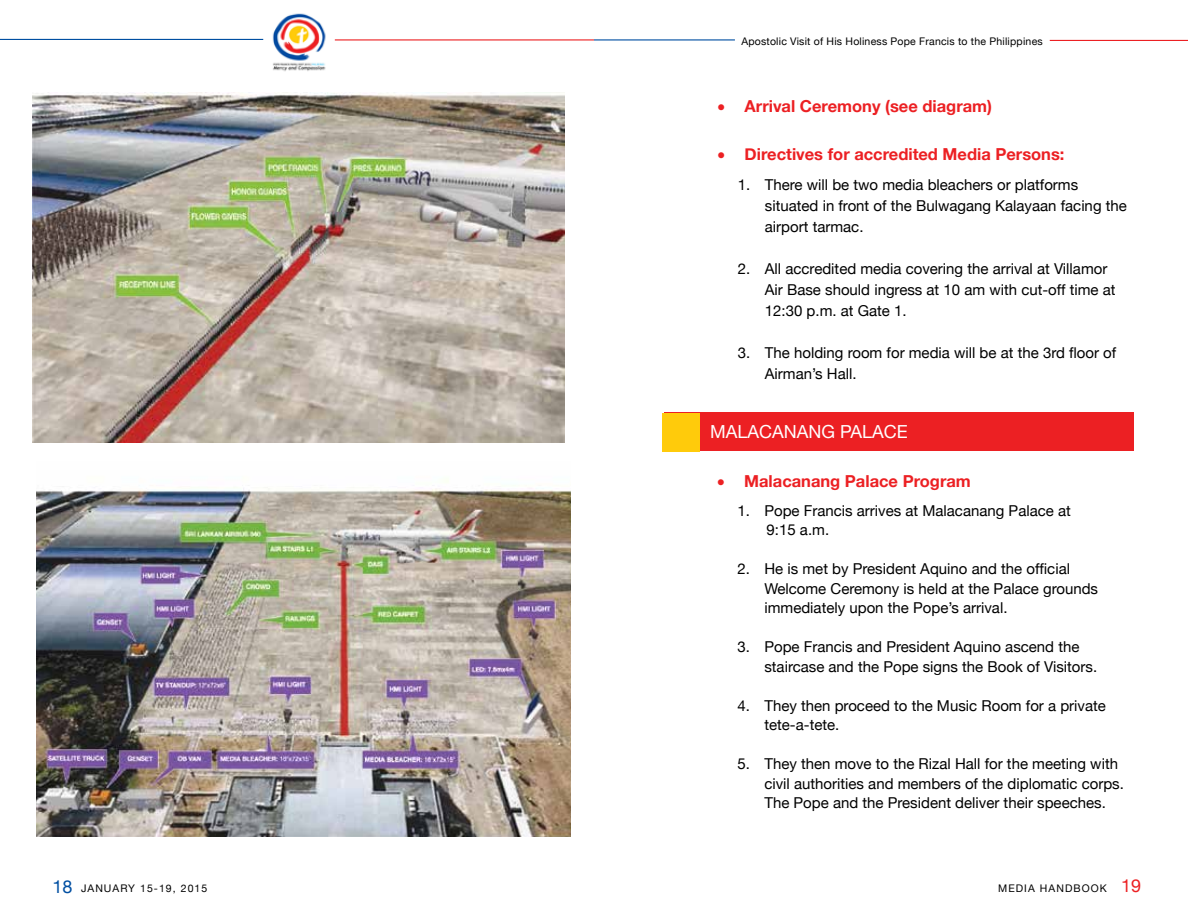
<style>
.page{position:relative;width:1188px;height:918px;background:#fff}
.page>*{position:absolute;margin:0;border:0;box-sizing:border-box;transform-origin:0 0}
.t1{font:18px "Helvetica Neue";color:#fff}
.t2{font:700 16.5px "Helvetica Neue";color:#ec2023}
.t3{font:15px/19.5px "Helvetica Neue";color:#000}
.t4{font:10.5px "Helvetica Neue";letter-spacing:.02em;color:#000}
.t5{font:10.5px "Helvetica Neue";letter-spacing:.1em;color:#000}
.s1{font-size:18px;color:#004fa2}
.s2{font-size:18px;color:#ec2023}
</style>
<div class="page">
<img style="left:259px;top:13px;width:76px;height:58px">
<hr style="left:594px;top:39px;width:141px;height:1px;background:#004fa2">
<hr style="left:1050px;top:40px;width:138px;height:1px;background:#ec2023">
<hr style="left:0;top:39px;width:263px;height:1px;background:#004fa2">
<hr style="left:335px;top:39px;width:259px;height:1px;background:#ec2023">
<img style="left:32px;top:93px;width:533px;height:349px">
<div style="left:664px;top:413px;width:470px;height:38px;background:#ec2023"></div>
<div style="left:662px;top:413px;width:37px;height:38px;background:#ffcb0b"></div>
<img style="left:37px;top:479px;width:533px;height:358px">
<p class="t4" style="left:741px;top:35px;width:303px">Apostolic Visit of His Holiness Pope Francis to the Philippines</p>
<p class="t2" style="left:718px;top:96px;width:276px">• Arrival Ceremony (see diagram)</p>
<p class="t2" style="left:718px;top:144px;width:348px">• Directives for accredited Media Persons:</p>
<p class="t3" style="left:765px;top:174px;width:363px;line-height:21px;text-indent:-27px">1. There will be two media bleachers or platforms situated in front of the Bulwagang Kalayaan facing the airport tarmac.</p>
<p class="t3" style="left:765px;top:258px;width:352px;line-height:21px;text-indent:-27px">2. All accredited media covering the arrival at Villamor<br>Air Base should ingress at 10 am with cut-off time at<br>12:30 p.m. at Gate 1.</p>
<p class="t3" style="left:765px;top:342px;width:353px;line-height:21px;text-indent:-27px">3. The holding room for media will be at the 3rd floor of<br>Airman’s Hall.</p>
<p class="t1" style="left:710px;top:421px;width:199px">MALACANANG PALACE</p>
<p class="t2" style="left:717px;top:471px;width:255px">• Malacanang Palace Program</p>
<p class="t3" style="left:767px;top:500px;width:306px;text-indent:-29px">1. Pope Francis arrives at Malacanang Palace at<br>9:15 a.m.</p>
<p class="t3" style="left:764px;top:559px;width:335px;text-indent:-27px">2. He is met by President Aquino and the official<br>Welcome Ceremony is held at the Palace grounds immediately upon the Pope’s arrival.</p>
<p class="t3" style="left:764px;top:637px;width:334px;text-indent:-27px">3. Pope Francis and President Aquino ascend the staircase and the Pope signs the Book of Visitors.</p>
<p class="t3" style="left:764px;top:695px;width:343px;text-indent:-27px">4. They then proceed to the Music Room for a private tete-a-tete.</p>
<p class="t3" style="left:764px;top:754px;width:361px;text-indent:-27px">5. They then move to the Rizal Hall for the meeting with civil authorities and members of the diplomatic corps.<br>The Pope and the President deliver their speeches.</p>
<p class="t5" style="left:52px;top:882px;width:156px"><span class="s1">18</span> JANUARY 15-19, 2015</p>
<p class="t5" style="left:998px;top:882px;width:144px">MEDIA HANDBOOK <span class="s2">19</span></p>
</div>
